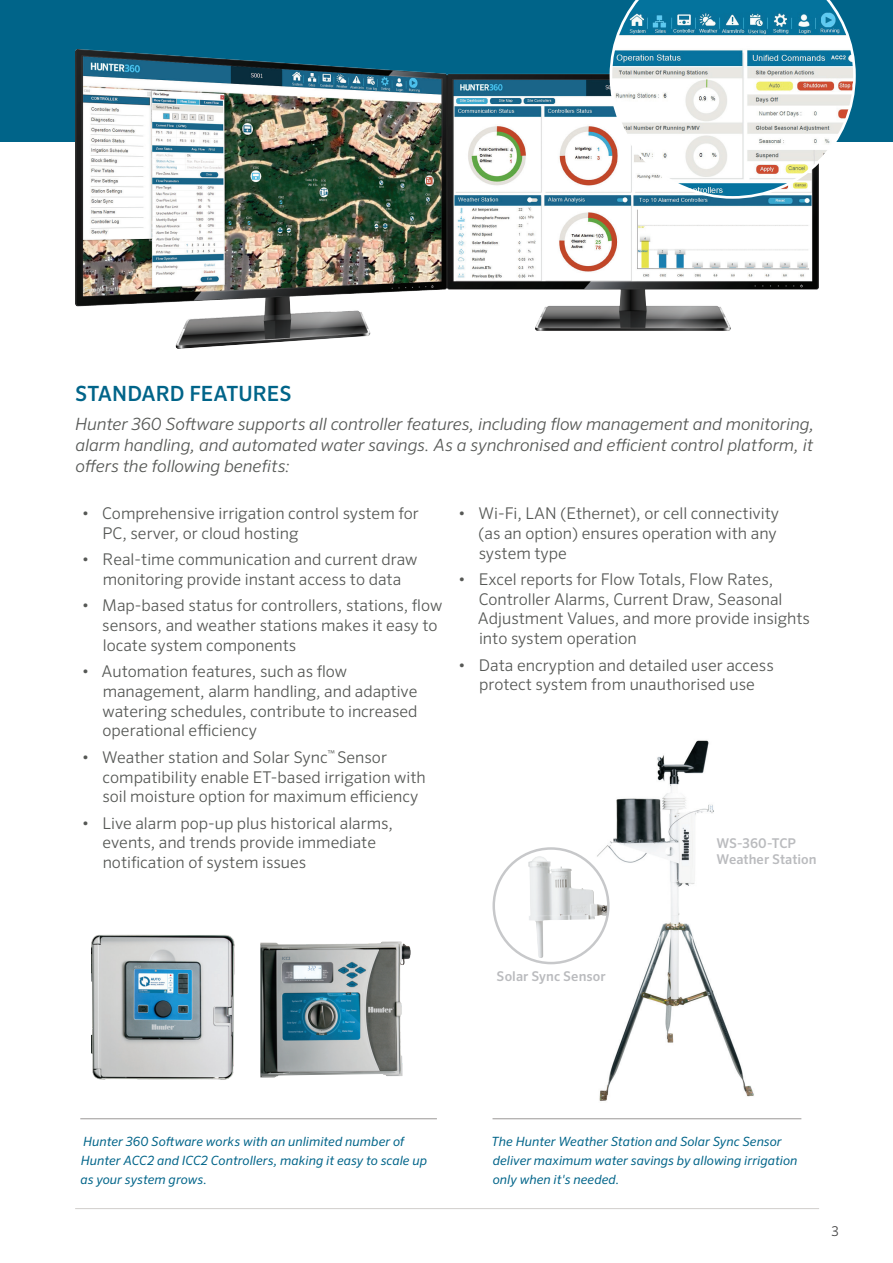
<style>
.page{position:relative;width:893px;height:1263px;background:#fff}
.page>*{position:absolute;margin:0;border:0;box-sizing:border-box;transform-origin:0 0}
.t1{font:500 21px "Sero Pro";color:#006489}
.t2{font:italic 300 16.95px/21px "Sero Pro";letter-spacing:-.005em;color:#565855;text-align:justify}
.t3{font:300 16.2px/19.8px "Sero Pro";color:#565855}
.t4{font:500 13.5px/16.2px "Sero Pro";letter-spacing:.01em;color:#babbbe}
.t5{font:300 13.5px "Sero Pro";color:#3e3e3f}
.t6{font:italic 12.75px/18.8px "Sero Pro";letter-spacing:.005em;color:#006489}
</style>
<div class="page">
<hr style="left:75px;top:1208px;width:744px;height:1px;background:#d0cecc">
<div style="left:0;top:0;width:893px;height:141px;background:#006489"></div>
<img style="left:597px;top:740px;width:157px;height:361px">
<hr style="left:492px;top:1118px;width:309px;height:1px;background:#9b9896">
<img style="left:528px;top:856px;width:80px;height:103px">
<div style="left:492px;top:847px;width:118px;height:117px;border:2px solid #c7c8ca;border-radius:50%"></div>
<img style="left:76px;top:50px;width:742px;height:299px">
<svg style="left:610px;top:0;width:246px;height:199px"></svg>
<hr style="left:80px;top:1118px;width:357px;height:1px;background:#9b9896">
<img style="left:92px;top:934px;width:143px;height:146px">
<img style="left:260px;top:941px;width:151px;height:136px">
<p class="t1" style="left:75px;top:380px;width:218px">STANDARD FEATURES</p>
<p class="t2" style="left:75px;top:413px;width:741px">Hunter 360 Software supports all controller features, including flow management and monitoring, alarm handling, and automated water savings. As a synchronised and efficient control platform, it offers the following benefits:</p>
<p class="t3" style="left:102px;top:503px;width:318px;text-indent:-21px">• Comprehensive irrigation control system for<br>PC, server, or cloud hosting</p>
<p class="t3" style="left:82px;top:549px;width:337px;text-align:center">• Real-time communication and current draw monitoring provide instant access to data</p>
<p class="t3" style="left:102px;top:595px;width:342px;text-indent:-21px">• Map-based status for controllers, stations, flow sensors, and weather stations makes it easy to locate system components</p>
<p class="t3" style="left:102px;top:661px;width:317px;text-indent:-21px">• Automation features, such as flow management, alarm handling, and adaptive watering schedules, contribute to increased operational efficiency</p>
<p class="t3" style="left:102px;top:747px;width:325px;text-indent:-21px">• Weather station and Solar Sync<sup>™</sup> Sensor compatibility enable ET-based irrigation with soil moisture option for maximum efficiency</p>
<p class="t3" style="left:103px;top:813px;width:292px;text-indent:-21px">• Live alarm pop-up plus historical alarms, events, and trends provide immediate notification of system issues</p>
<p class="t3" style="left:479px;top:503px;width:302px;text-indent:-20px">• Wi-Fi, LAN (Ethernet), or cell connectivity (as an option) ensures operation with any system type</p>
<p class="t3" style="left:478px;top:569px;width:334px;text-indent:-20px">• Excel reports for Flow Totals, Flow Rates, Controller Alarms, Current Draw, Seasonal Adjustment Values, and more provide insights into system operation</p>
<p class="t3" style="left:458px;top:655px;width:317px;text-align:center">• Data encryption and detailed user access protect system from unauthorised use</p>
<p class="t4" style="left:716px;top:835px;width:102px">WS-360-TCP<br>Weather Station</p>
<p class="t4" style="left:497px;top:968px;width:111px">Solar Sync Sensor</p>
<p class="t6" style="left:81px;top:1132px;width:348px">Hunter 360 Software works with an unlimited number of<br>Hunter ACC2 and ICC2 Controllers, making it easy to scale up as your system grows.</p>
<p class="t6" style="left:492px;top:1132px;width:307px">The Hunter Weather Station and Solar Sync Sensor deliver maximum water savings by allowing irrigation only when it's needed.</p>
<p class="t5" style="left:832px;top:1223px;width:9px">3</p>
</div>
